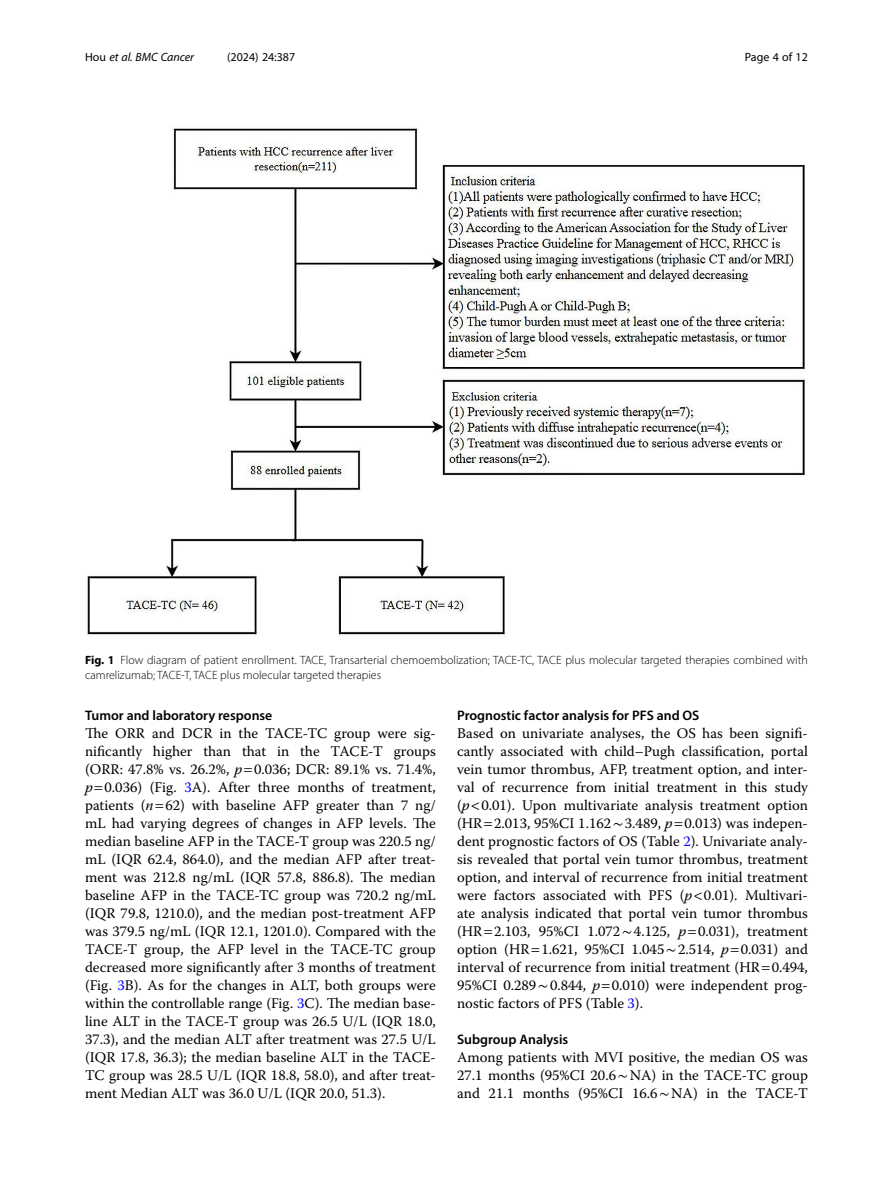
<style>
.page{position:relative;width:893px;height:1191px;background:#fff}
.page>*{position:absolute;margin:0;border:0;box-sizing:border-box;transform-origin:0 0}
.Body_Text{font:14.7px/18px "Warnock Pro";color:#000;text-align:justify}
.Head_2{font:600 13.8px "Myriad Pro";color:#000}
.Figure_Caption{font:300 12px/15px "Myriad Pro";color:#000}
.t1{font:12px "Myriad Pro";color:#000}
.t2{font:italic 12px "Myriad Pro";color:#000}
.s1{font-style:normal}
.s2{font-weight:700}
.s3{font-style:italic}
.s4{color:#00f}
.s5{font-family:"STIX"}
</style>
<div class="page">
<img style="left:87px;top:128px;width:718px;height:507px">
<p class="t2" style="left:85px;top:50px;width:111px"><span class="s1">Hou</span> et al. BMC Cancer</p>
<p class="t1" style="left:227px;top:50px;width:70px">(2024) 24:387</p>
<p class="t1" style="left:745px;top:50px;width:65px">Page 4 of 12</p>
<p class="Figure_Caption" style="left:85px;top:652px;width:724px"><span class="s2">Fig. 1</span> Flow diagram of patient enrollment. TACE, Transarterial chemoembolization; TACE-TC, TACE plus molecular targeted therapies combined with camrelizumab; TACE-T, TACE plus molecular targeted therapies</p>
<p class="Head_2" style="left:85px;top:707px;width:189px">Tumor and laboratory response</p>
<p class="Body_Text" style="left:85px;top:724px;width:352px">The ORR and DCR in the TACE-TC group were sig&shy;nificantly higher than that in the TACE-T groups (ORR: 47.8% vs. 26.2%, <span class="s3">p</span> 0.036; DCR: 89.1% vs. 71.4%, <span class="s3">p</span> 0.036) (Fig. <span class="s4">3</span>A). After three months of treatment, patients (<span class="s3">n</span> 62) with baseline AFP greater than 7 ng/ mL had varying degrees of changes in AFP levels. The median baseline AFP in the TACE-T group was 220.5 ng/ mL (IQR 62.4, 864.0), and the median AFP after treat&shy;ment was 212.8 ng/mL (IQR 57.8, 886.8). The median baseline AFP in the TACE-TC group was 720.2 ng/mL (IQR 79.8, 1210.0), and the median post-treatment AFP was 379.5 ng/mL (IQR 12.1, 1201.0). Compared with the TACE-T group, the AFP level in the TACE-TC group decreased more significantly after 3 months of treatment (Fig. <span class="s4">3</span>B). As for the changes in ALT, both groups were within the controllable range (Fig. <span class="s4">3</span>C). The median base&shy;line ALT in the TACE-T group was 26.5 U/L (IQR 18.0, 37.3), and the median ALT after treatment was 27.5 U/L (IQR 17.8, 36.3); the median baseline ALT in the TACE-TC group was 28.5 U/L (IQR 18.8, 58.0), and after treat&shy;ment Median ALT was 36.0 U/L (IQR 20.0, 51.3).</p>
<p class="Head_2" style="left:457px;top:707px;width:244px">Prognostic factor analysis for PFS and OS</p>
<p class="Body_Text" style="left:457px;top:724px;width:352px">Based on univariate analyses, the OS has been signifi&shy;cantly associated with child–Pugh classification, portal vein tumor thrombus, AFP, treatment option, and inter&shy;val of recurrence from initial treatment in this study (<span class="s3">p</span> 0.01). Upon multivariate analysis treatment option (HR 2.013, 95%CI 1.162<span class="s5">∼</span>3.489, <span class="s3">p</span> 0.013) was indepen&shy;dent prognostic factors of OS (Table <span class="s4">2</span>). Univariate analy&shy;sis revealed that portal vein tumor thrombus, treatment option, and interval of recurrence from initial treatment were factors associated with PFS (<span class="s3">p</span> 0.01). Multivari&shy;ate analysis indicated that portal vein tumor thrombus (HR 2.103, 95%CI 1.072<span class="s5">∼</span>4.125, <span class="s3">p</span> 0.031), treatment option (HR 1.621, 95%CI 1.045<span class="s5">∼</span>2.514, <span class="s3">p</span> 0.031) and interval of recurrence from initial treatment (HR 0.494, 95%CI 0.289<span class="s5">∼</span>0.844, <span class="s3">p</span> 0.010) were independent prog&shy;nostic factors of PFS (Table <span class="s4">3</span>).</p>
<p class="Head_2" style="left:457px;top:1031px;width:113px">Subgroup Analysis</p>
<p class="Body_Text" style="left:457px;top:1048px;width:352px">Among patients with MVI positive, the median OS was 27.1 months (95%CI 20.6<span class="s5">∼</span>NA) in the TACE-TC group and 21.1 months (95%CI 16.6<span class="s5">∼</span>NA) in the TACE-T</p>
</div>
